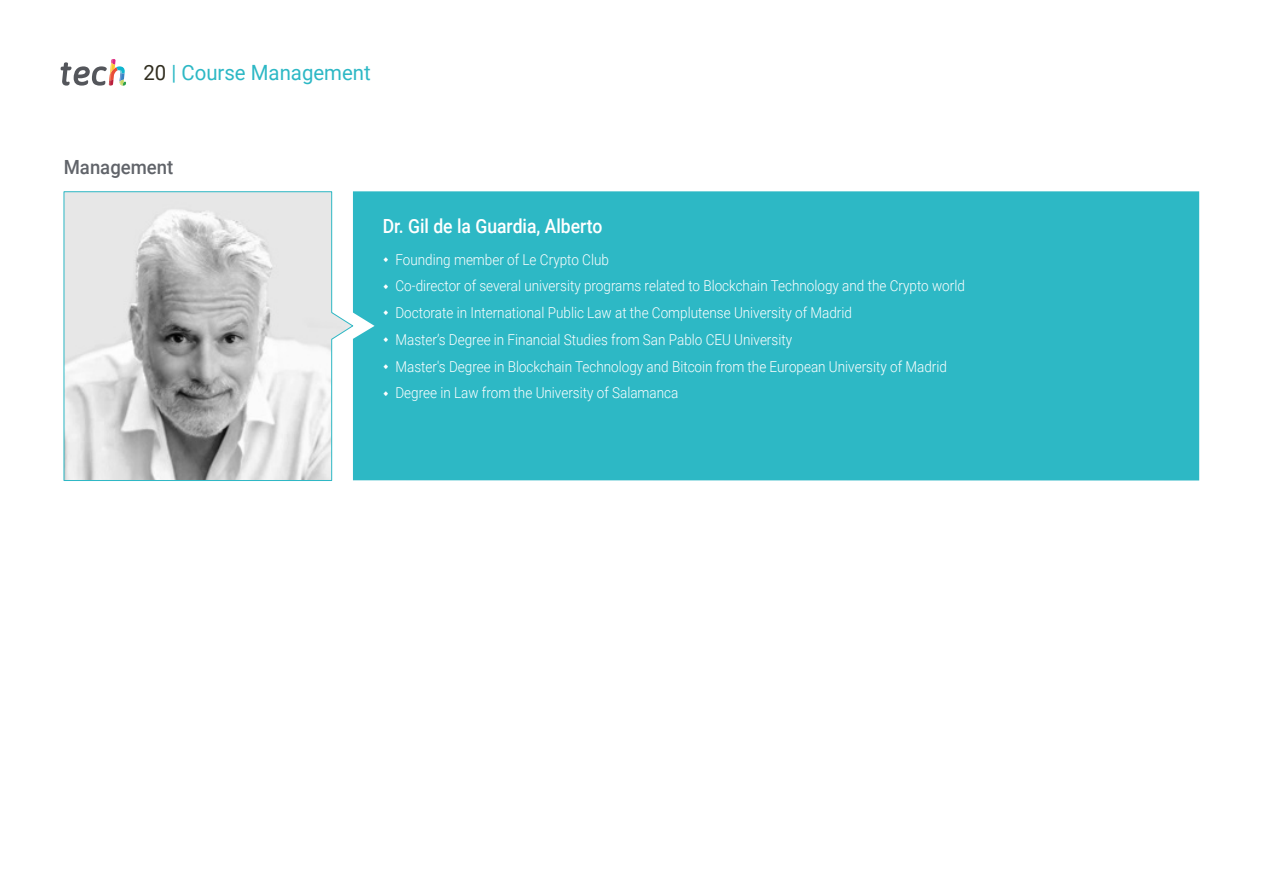
<style>
.page{position:relative;width:1263px;height:893px;background:#fff}
.page>*{position:absolute;margin:0;border:0;box-sizing:border-box;transform-origin:0 0}
.t1{font:21px "Roboto";color:#2db8c5}
.t2{font:500 19.5px "Roboto";color:#fff;scale:.9 1}
.t3{font:500 19.5px "Roboto";color:#61646a;scale:.95 1}
.t4{font:300 15px/26.7px "Roboto";color:#fff;scale:.9 1}
.s1{color:#312e20}
</style>
<div class="page">
<svg style="left:61px;top:59px;width:65px;height:27px"></svg>
<div style="left:353px;top:191px;width:846px;height:289px;background:#2db8c5"></div>
<svg style="left:64px;top:191px;width:289px;height:290px"></svg>
<svg style="left:384px;top:257px;width:4px;height:5px"></svg>
<svg style="left:384px;top:284px;width:4px;height:5px"></svg>
<svg style="left:384px;top:310px;width:4px;height:5px"></svg>
<svg style="left:384px;top:337px;width:4px;height:5px"></svg>
<svg style="left:384px;top:364px;width:4px;height:5px"></svg>
<svg style="left:384px;top:391px;width:4px;height:5px"></svg>
<h1 class="t1" style="left:144px;top:57px;width:229px"><span class="s1">20</span> | Course Management</h1>
<h2 class="t3" style="left:64px;top:153px;width:117px">Management</h2>
<h2 class="t2" style="left:383px;top:212px;width:246px">Dr. Gil de la Guardia, Alberto</h2>
<p class="t4" style="left:395px;top:245px;width:634px">Founding member of Le Crypto Club<br>Co-director of several university programs related to Blockchain Technology and the Crypto world Doctorate in International Public Law at the Complutense University of Madrid<br>Master’s Degree in Financial Studies from San Pablo CEU University<br>Master's Degree in Blockchain Technology and Bitcoin from the European University of Madrid Degree in Law from the University of Salamanca</p>
</div>
